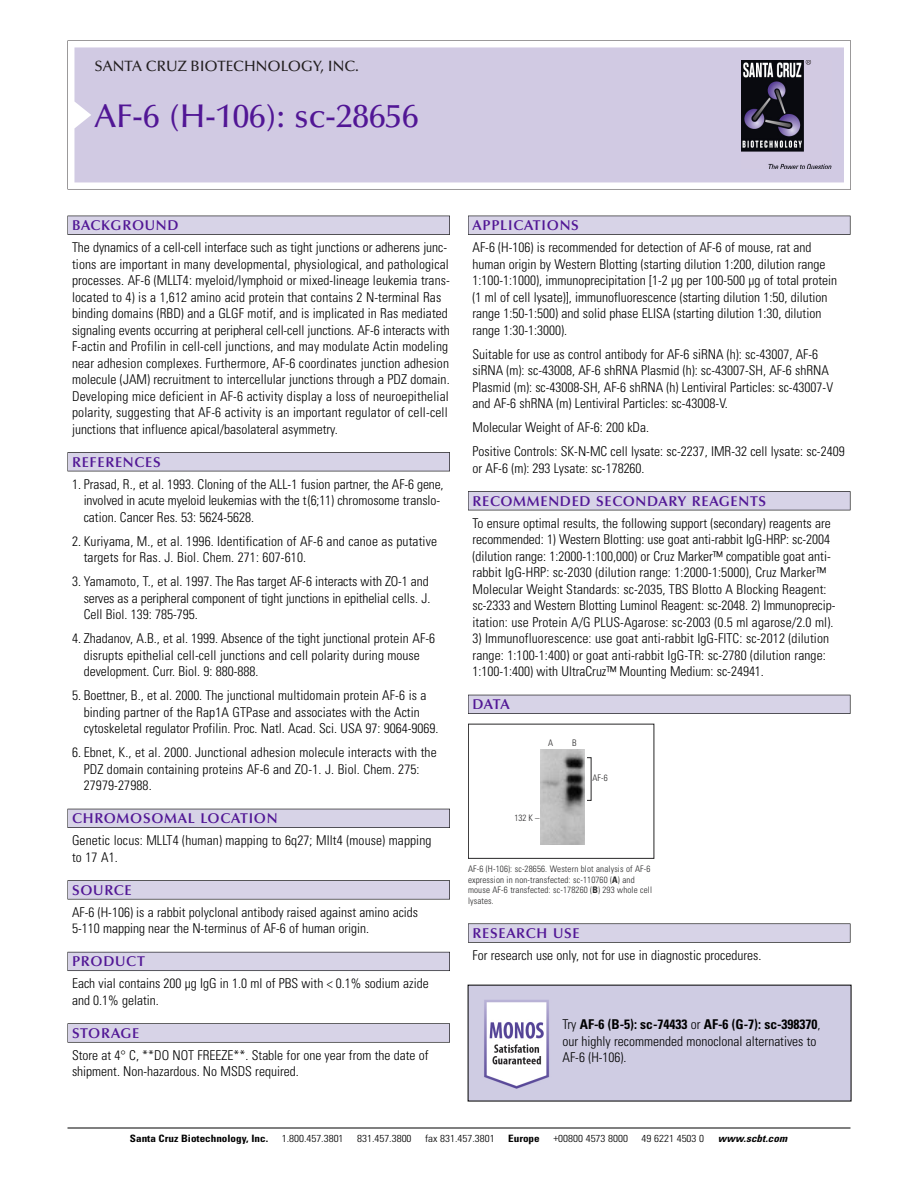
<style>
.page{position:relative;width:918px;height:1188px;background:#fff}
.page>*{position:absolute;margin:0;border:0;box-sizing:border-box;transform-origin:0 0}
.t1{font:500 33px "Optima";color:#511695}
.t2{font:500 15px "Optima";color:#231f20}
.t3{font:600 14.25px "Optima";letter-spacing:.05em;color:#511695}
.t4{font:300 condensed 13.5px/16.5px "Univers";color:#000}
.t5{font:300 condensed 10.2px "Univers";color:#000;scale:1.1 1}
.t6{font:700 condensed 10.2px "Univers";color:#000;scale:1.1 1}
.t7{font:italic 700 condensed 10.2px "Univers";letter-spacing:.005em;color:#000;scale:1.1 1}
.t8{font:9px/10.5px "Univers Condensed Light+XGXASL";letter-spacing:.015em;color:#272627}
.s1{font-family:"Univers Condensed Bold+VQLIPP"}
.s2{font-weight:700}
</style>
<div class="page">
<svg style="left:68px;top:40px;width:783px;height:149px"></svg>
<div style="left:74px;top:47px;width:770px;height:135px;background:#d1cae3"></div>
<img style="left:741px;top:60px;width:90px;height:108px">
<div style="left:68px;top:216px;width:382px;height:19px;background:#525155"></div>
<div style="left:68px;top:216px;width:381px;height:18px;background:#d7d3e7"></div>
<div style="left:68px;top:452px;width:382px;height:19px;background:#525155"></div>
<div style="left:68px;top:453px;width:381px;height:18px;background:#d7d3e7"></div>
<div style="left:68px;top:809px;width:382px;height:19px;background:#525158"></div>
<div style="left:68px;top:809px;width:381px;height:18px;background:#d7d3e7"></div>
<div style="left:68px;top:880px;width:382px;height:19px;background:#575759"></div>
<div style="left:68px;top:881px;width:381px;height:18px;background:#d7d3e7"></div>
<div style="left:68px;top:952px;width:382px;height:19px;background:#5b5a62"></div>
<div style="left:68px;top:952px;width:381px;height:18px;background:#d7d3e7"></div>
<div style="left:68px;top:1023px;width:382px;height:20px;background:#626263"></div>
<div style="left:68px;top:1024px;width:381px;height:18px;background:#d7d3e7"></div>
<div style="left:468px;top:216px;width:382px;height:19px;background:#525155"></div>
<div style="left:468px;top:216px;width:382px;height:18px;background:#d7d3e7"></div>
<div style="left:468px;top:491px;width:382px;height:19px;background:#525155"></div>
<div style="left:468px;top:492px;width:382px;height:18px;background:#d7d3e7"></div>
<div style="left:468px;top:695px;width:382px;height:19px;background:#525158"></div>
<div style="left:468px;top:695px;width:382px;height:18px;background:#d7d3e7"></div>
<svg style="left:468px;top:923px;width:382px;height:20px"></svg>
<div style="left:468px;top:924px;width:382px;height:18px;background:#d7d3e7"></div>
<hr style="left:68px;top:1128px;width:782px;height:1px;background:#000">
<div style="left:468px;top:724px;width:186px;height:135px;border:1px solid #272627"></div>
<img style="left:541px;top:749px;width:44px;height:95px">
<img style="left:470px;top:987px;width:379px;height:112px">
<p class="t2" style="left:94px;top:61px;width:266px">SANTA CRUZ BIOTECHNOLOGY, INC.</p>
<h1 class="t1" style="left:94px;top:103px;width:326px">AF-6 (H-106): sc-28656</h1>
<p class="t3" style="left:72px;top:219px;width:108px">BACKGROUND</p>
<p class="t4" style="left:72px;top:240px;width:379px">The dynamics of a cell-cell interface such as tight junctions or adherens junc&shy;tions are important in many developmental, physiological, and pathological processes. AF-6 (MLLT4: myeloid/lymphoid or mixed-lineage leukemia trans&shy;located to 4) is a 1,612 amino acid protein that contains 2 N-terminal Ras binding domains (RBD) and a GLGF motif, and is implicated in Ras mediated signaling events occurring at peripheral cell-cell junctions. AF-6 interacts with F-actin and Profilin in cell-cell junctions, and may modulate Actin modeling near adhesion complexes. Furthermore, AF-6 coordinates junction adhesion molecule (JAM) recruitment to intercellular junctions through a PDZ domain.<br>Developing mice deficient in AF-6 activity display a loss of neuroepithelial polarity, suggesting that AF-6 activity is an important regulator of cell-cell junctions that influence apical/basolateral asymmetry.</p>
<p class="t3" style="left:72px;top:456px;width:90px">REFERENCES</p>
<p class="t4" style="left:84px;top:477px;width:361px;text-indent:-12px">1. Prasad, R., et al. 1993. Cloning of the ALL-1 fusion partner, the AF-6 gene, involved in acute myeloid leukemias with the t(6;11) chromosome translo&shy;cation. Cancer Res. 53: 5624-5628.</p>
<p class="t4" style="left:84px;top:534px;width:355px;text-indent:-12px">2. Kuriyama, M., et al. 1996. Identification of AF-6 and canoe as putative targets for Ras. J. Biol. Chem. 271: 607-610.</p>
<p class="t4" style="left:84px;top:574px;width:348px;text-indent:-12px">3. Yamamoto, T., et al. 1997. The Ras target AF-6 interacts with ZO-1 and serves as a peripheral component of tight junctions in epithelial cells. J.<br>Cell Biol. 139: 785-795.</p>
<p class="t4" style="left:84px;top:631px;width:353px;text-indent:-12px">4. Zhadanov, A.B., et al. 1999. Absence of the tight junctional protein AF-6 disrupts epithelial cell-cell junctions and cell polarity during mouse development. Curr. Biol. 9: 880-888.</p>
<p class="t4" style="left:84px;top:688px;width:356px;text-indent:-12px">5. Boettner, B., et al. 2000. The junctional multidomain protein AF-6 is a binding partner of the Rap1A GTPase and associates with the Actin cytoskeletal regulator Profilin. Proc. Natl. Acad. Sci. USA 97: 9064-9069.</p>
<p class="t4" style="left:84px;top:745px;width:355px;text-indent:-12px">6. Ebnet, K., et al. 2000. Junctional adhesion molecule interacts with the<br>PDZ domain containing proteins AF-6 and ZO-1. J. Biol. Chem. 275:<br>27979-27988.</p>
<p class="t3" style="left:72px;top:813px;width:207px">CHROMOSOMAL LOCATION</p>
<p class="t4" style="left:72px;top:833px;width:361px">Genetic locus: MLLT4 (human) mapping to 6q27; Mllt4 (mouse) mapping to 17 A1.</p>
<p class="t3" style="left:72px;top:884px;width:61px">SOURCE</p>
<p class="t4" style="left:72px;top:905px;width:348px">AF-6 (H-106) is a rabbit polyclonal antibody raised against amino acids<br>5-110 mapping near the N-terminus of AF-6 of human origin.</p>
<p class="t3" style="left:72px;top:956px;width:74px">PRODUCT</p>
<p class="t4" style="left:72px;top:976px;width:358px">Each vial contains 200 µg IgG in 1.0 ml of PBS with &lt; 0.1% sodium azide and 0.1% gelatin.</p>
<p class="t3" style="left:72px;top:1027px;width:69px">STORAGE</p>
<p class="t4" style="left:72px;top:1048px;width:358px">Store at 4° C, **DO NOT FREEZE**. Stable for one year from the date of shipment. Non-hazardous. No MSDS required.</p>
<p class="t3" style="left:473px;top:219px;width:108px">APPLICATIONS</p>
<p class="t4" style="left:473px;top:240px;width:366px">AF-6 (H-106) is recommended for detection of AF-6 of mouse, rat and human origin by Western Blotting (starting dilution 1:200, dilution range 1:100-1:1000), immunoprecipitation [1-2 µg per 100-500 µg of total protein (1 ml of cell lysate)], immunofluorescence (starting dilution 1:50, dilution range 1:50-1:500) and solid phase ELISA (starting dilution 1:30, dilution range 1:30-1:3000).</p>
<p class="t4" style="left:473px;top:347px;width:362px">Suitable for use as control antibody for AF-6 siRNA (h): sc-43007, AF-6 siRNA (m): sc-43008, AF-6 shRNA Plasmid (h): sc-43007-SH, AF-6 shRNA Plasmid (m): sc-43008-SH, AF-6 shRNA (h) Lentiviral Particles: sc-43007-V and AF-6 shRNA (m) Lentiviral Particles: sc-43008-V.</p>
<p class="t4" style="left:473px;top:416px;width:374px;line-height:24px">Molecular Weight of AF-6: 200 kDa.<br>Positive Controls: SK-N-MC cell lysate: sc-2237, IMR-32 cell lysate: sc-2409</p>
<p class="t4" style="left:473px;top:461px;width:174px">or AF-6 (m): 293 Lysate: sc-178260.</p>
<p class="t3" style="left:473px;top:495px;width:295px">RECOMMENDED SECONDARY REAGENTS</p>
<p class="t4" style="left:473px;top:516px;width:364px">To ensure optimal results, the following support (secondary) reagents are recommended: 1) Western Blotting: use goat anti-rabbit IgG-HRP: sc-2004 (dilution range: 1:2000-1:100,000) or Cruz Marker™ compatible goat anti&shy;rabbit IgG-HRP: sc-2030 (dilution range: 1:2000-1:5000), Cruz Marker™ Molecular Weight Standards: sc-2035, TBS Blotto A Blocking Reagent: sc-2333 and Western Blotting Luminol Reagent: sc-2048. 2) Immunoprecip&shy;itation: use Protein A/G PLUS-Agarose: sc-2003 (0.5 ml agarose/2.0 ml).</p>
<p class="t4" style="left:473px;top:631px;width:358px">3) Immunofluorescence: use goat anti-rabbit IgG-FITC: sc-2012 (dilution range: 1:100-1:400) or goat anti-rabbit IgG-TR: sc-2780 (dilution range:<br>1:100-1:400) with UltraCruz™ Mounting Medium: sc-24941.</p>
<p class="t3" style="left:473px;top:699px;width:39px">DATA</p>
<p class="t8" style="left:548px;top:738px;width:7px">A</p>
<p class="t8" style="left:572px;top:738px;width:6px">B</p>
<p class="t8" style="left:515px;top:814px;width:26px">132 K –</p>
<p class="t8" style="left:592px;top:774px;width:17px">AF-6</p>
<p class="t8" style="left:468px;top:865px;width:186px">AF-6 (H-106): sc-28656. Western blot analysis of AF-6 expression in non-transfected: sc-110760 (<span class="s1">A</span>) and mouse AF-6 transfected: sc-178260 (<span class="s1">B</span>) 293 whole cell lysates.</p>
<p class="t3" style="left:473px;top:927px;width:109px">RESEARCH USE</p>
<p class="t4" style="left:473px;top:948px;width:290px">For research use only, not for use in diagnostic procedures.</p>
<p class="t4" style="left:563px;top:1017px;width:259px">Try <span class="s2">AF-6 (B-5): sc-74433</span> or <span class="s2">AF-6 (G-7): sc-398370</span>, our highly recommended monoclonal alternatives to<br>AF-6 (H-106).</p>
<p class="t6" style="left:130px;top:1135px;width:127px">Santa Cruz Biotechnology, Inc.</p>
<p class="t5" style="left:282px;top:1135px;width:58px">1.800.457.3801</p>
<p class="t5" style="left:357px;top:1135px;width:51px">831.457.3800</p>
<p class="t5" style="left:425px;top:1135px;width:65px">fax 831.457.3801</p>
<p class="t6" style="left:508px;top:1135px;width:30px">Europe</p>
<p class="t5" style="left:553px;top:1135px;width:69px">+00800 4573 8000</p>
<p class="t5" style="left:642px;top:1135px;width:58px">49 6221 4503 0</p>
<p class="t7" style="left:718px;top:1135px;width:64px">www.scbt.com</p>
</div>
